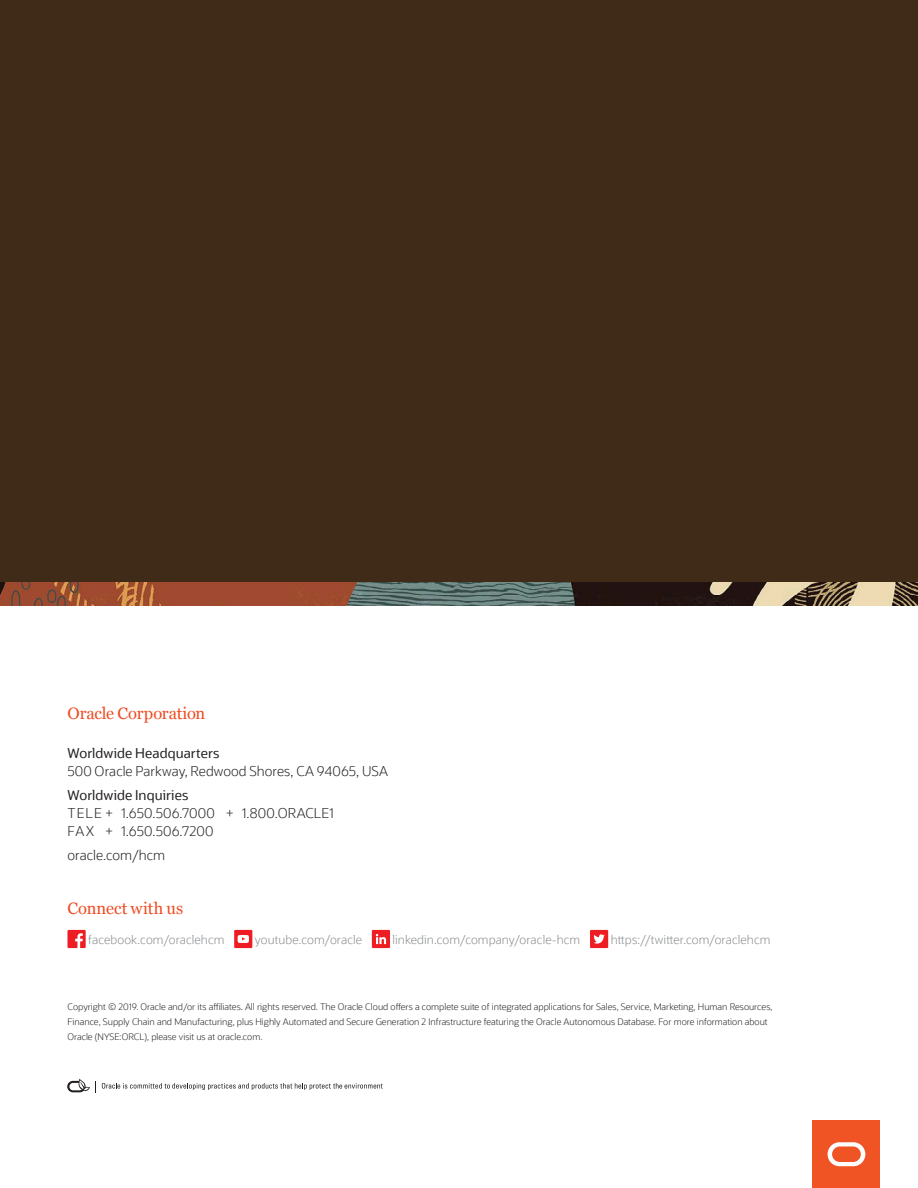
<style>
.page{position:relative;width:918px;height:1188px;background:#fff}
.page>*{position:absolute;margin:0;border:0;box-sizing:border-box;transform-origin:0 0}
.Heading_1{font:16.5px "Georgia";color:#f04b22}
.Contact_Body_Copy{font:300 13.5px/18px "Oracle Sans";letter-spacing:.005em;color:#231f20}
.Contact_Subhead{font:13.5px "Oracle Sans";letter-spacing:.005em;color:#231f20}
.t1{font:300 12px "Oracle Sans";letter-spacing:.005em;color:#8a8c8f}
.t2{font:300 9px/15px "Oracle Sans";color:#231f20}
</style>
<div class="page">
<div style="left:813px;top:1120px;width:67px;height:68px;background:#f05424"></div>
<svg style="left:828px;top:1142px;width:37px;height:24px"></svg>
<div style="left:0;top:0;width:918px;height:583px;background:#402b18"></div>
<img style="left:0;top:583px;width:918px;height:22px">
<svg style="left:68px;top:930px;width:18px;height:18px"></svg>
<svg style="left:234px;top:930px;width:18px;height:18px"></svg>
<svg style="left:372px;top:930px;width:18px;height:18px"></svg>
<svg style="left:590px;top:930px;width:18px;height:18px"></svg>
<svg style="left:101px;top:1082px;width:282px;height:8px"></svg>
<svg style="left:67px;top:1079px;width:23px;height:13px"></svg>
<p class="Heading_1" style="left:68px;top:702px;width:139px">Oracle Corporation</p>
<p class="Contact_Subhead" style="left:68px;top:745px;width:153px">Worldwide Headquarters</p>
<p class="Contact_Body_Copy" style="left:68px;top:762px;width:322px">500 Oracle Parkway, Redwood Shores, CA 94065, USA</p>
<p class="Contact_Subhead" style="left:68px;top:787px;width:122px">Worldwide Inquiries</p>
<p class="Contact_Body_Copy" style="left:68px;top:805px;width:268px">TELE + 1.650.506.7000 + 1.800.ORACLE1<br>FAX + 1.650.506.7200</p>
<p class="Contact_Body_Copy" style="left:68px;top:847px;width:99px">oracle.com/hcm</p>
<p class="Heading_1" style="left:68px;top:896px;width:117px">Connect with us</p>
<p class="t1" style="left:88px;top:932px;width:138px">facebook.com/oraclehcm</p>
<p class="t1" style="left:255px;top:932px;width:109px">youtube.com/oracle</p>
<p class="t1" style="left:393px;top:932px;width:189px">linkedin.com/company/oracle-hcm</p>
<p class="t1" style="left:611px;top:932px;width:161px">https://twitter.com/oraclehcm</p>
<p class="t2" style="left:68px;top:999px;width:706px">Copyright © 2019. Oracle and/or its affiliates. All rights reserved. The Oracle Cloud offers a complete suite of integrated applications for Sales, Service, Marketing, Human Resources,<br>Finance, Supply Chain and Manufacturing, plus Highly Automated and Secure Generation 2 Infrastructure featuring the Oracle Autonomous Database. For more information about<br>Oracle (NYSE:ORCL), please visit us at oracle.com.</p>
</div>
